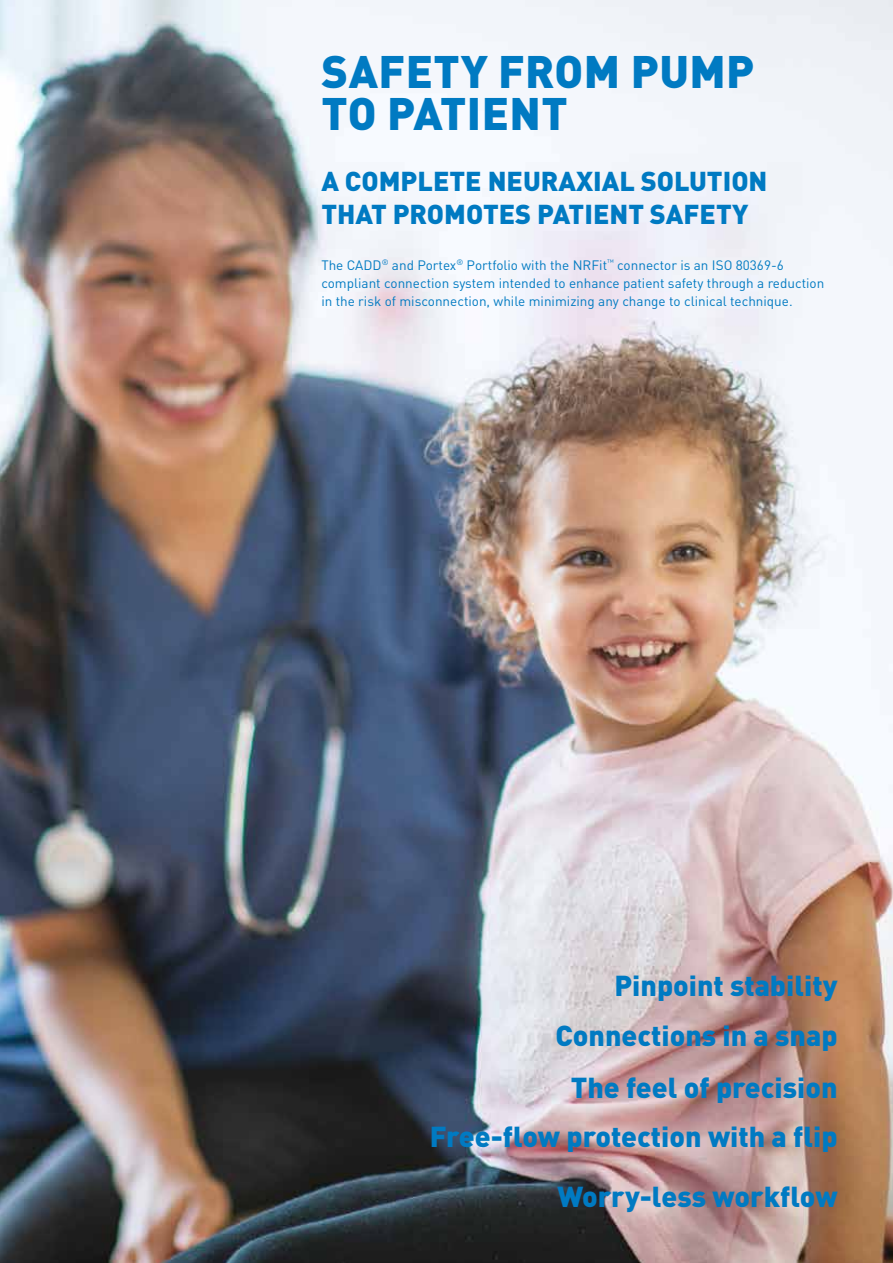
<style>
.page{position:relative;width:893px;height:1263px;background:#fff}
.page>*{position:absolute;margin:0;border:0;box-sizing:border-box;transform-origin:0 0}
.t1{font:900 45px/42px "DINOT";letter-spacing:.01em;color:#007ac2}
.t2{font:900 28.5px/49.3px "DINOT";color:#007ac2;text-align:right}
.t3{font:900 27px/32.4px "DINOT";color:#007ac2}
.t4{font:13.5px/18px "DINOT";color:#007ac2}
</style>
<div class="page">
<img style="left:0;top:0;width:893px;height:1263px">
<hr style="left:0;top:1106px;width:1px;height:157px;background:#007ac2">
<h1 class="t1" style="left:322px;top:48px;width:434px">SAFETY FROM PUMP<br>TO PATIENT</h1>
<h3 class="t3" style="left:321px;top:163px;width:448px">A COMPLETE NEURAXIAL SOLUTION<br>THAT PROMOTES PATIENT SAFETY</h3>
<p class="t4" style="left:321px;top:255px;width:504px">The CADD<sup>®</sup> and Portex<sup>®</sup> Portfolio with the NRFit<sup>™</sup> connector is an ISO 80369-6 compliant connection system intended to enhance patient safety through a reduction in the risk of misconnection, while minimizing any change to clinical technique.</p>
<h2 class="t2" style="left:555px;top:959px;width:284px">Pinpoint stability<br>Connections in a snap</h2>
<h2 class="t2" style="left:571px;top:1060px;width:268px">The feel of precision</h2>
<h2 class="t2" style="left:430px;top:1110px;width:409px">Free-flow protection with a flip</h2>
<h2 class="t2" style="left:557px;top:1170px;width:282px">Worry-less workflow</h2>
</div>
